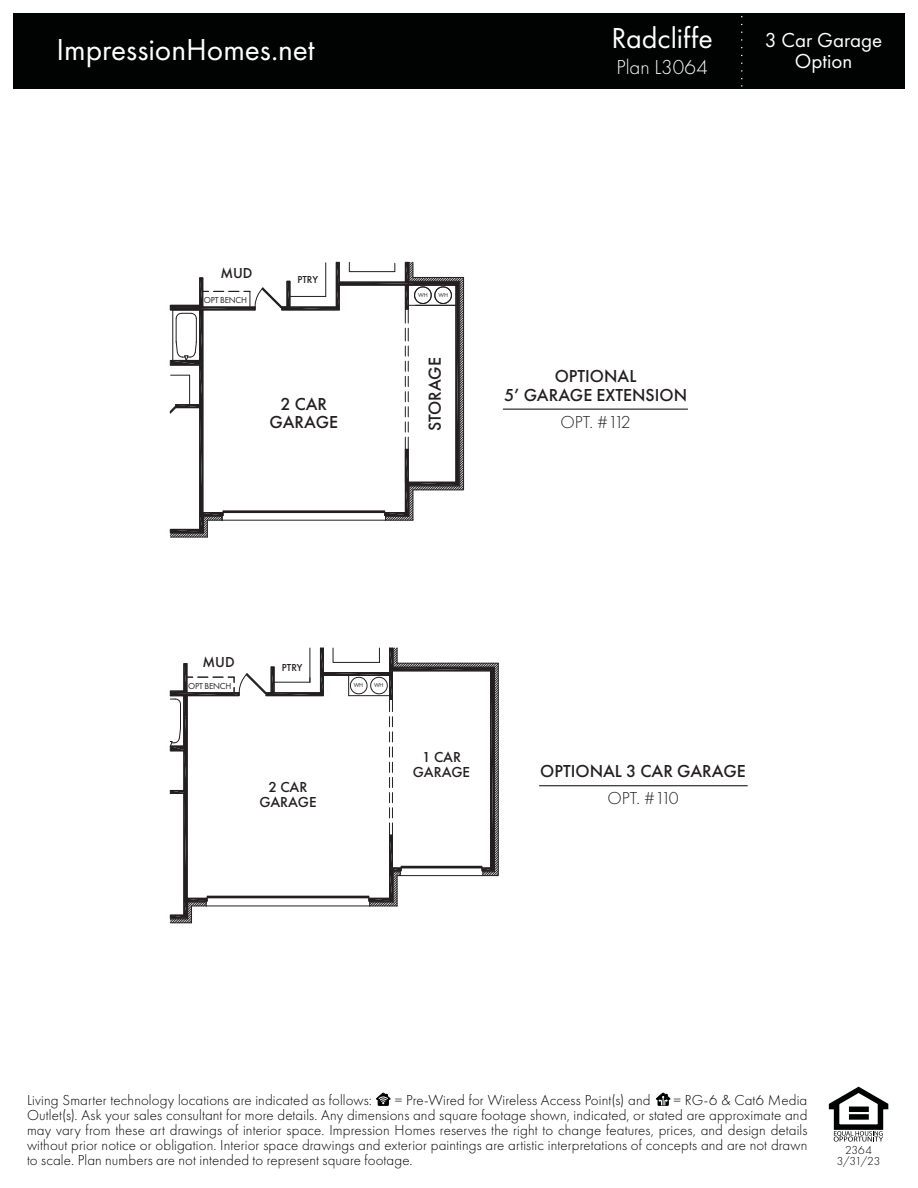
<style>
.page{position:relative;width:918px;height:1188px;background:#fff}
.page>*{position:absolute;margin:0;border:0;box-sizing:border-box;transform-origin:0 0}
.t1{font:31.5px "Futura PT";letter-spacing:-.005em;color:#fff}
.t2{font:30px "Futura PT";color:#fff}
.t3{font:21px/21px "Futura PT";color:#fff;text-align:center}
.t4{font:300 21px "Futura PT";color:#fff}
.t5{font:500 18px/19.5px "Futura PT";color:#231f20;text-align:center}
.t6{font:300 18px "Futura PT";letter-spacing:-.055em;color:#231f20}
.t7{font:300 15px/15px "Futura PT";letter-spacing:.005em;color:#010202;text-align:justify}
.t8{font:500 15px/15px "Futura PT";color:#231f20;text-align:center}
.t9{font:300 12px/11.2px "Futura PT";letter-spacing:-.015em;color:#010202;text-align:center}
.t10{font:500 10.5px "Futura PT";color:#231f20}
.t11{font:9px "Futura PT";letter-spacing:-.025em;color:#231f20}
.t12{font:6px "Futura PT";letter-spacing:-.025em;color:#231f20}
</style>
<div class="page">
<div style="left:14px;top:14px;width:891px;height:75px;background:#010202"></div>
<svg style="left:170px;top:647px;width:329px;height:277px"></svg>
<svg style="left:170px;top:262px;width:294px;height:276px"></svg>
<hr style="left:405px;top:449px;width:1px;height:33px;background:#231f20">
<svg style="left:376px;top:1092px;width:15px;height:14px"></svg>
<svg style="left:656px;top:1092px;width:15px;height:14px"></svg>
<svg style="left:828px;top:1086px;width:61px;height:56px"></svg>
<div style="left:849px;top:1107px;width:20px;height:5px;background:#010202"></div>
<div style="left:849px;top:1114px;width:20px;height:6px;background:#010202"></div>
<hr style="left:503px;top:409px;width:185px;height:1px;background:#231f20">
<hr style="left:539px;top:785px;width:209px;height:1px;background:#231f20">
<h2 class="t2" style="left:612px;top:25px;width:103px">Radcliffe</h2>
<h3 class="t4" style="left:616px;top:58px;width:93px">Plan L3064</h3>
<h1 class="t1" style="left:57px;top:36px;width:260px">ImpressionHomes.net</h1>
<h3 class="t3" style="left:765px;top:31px;width:119px">3 Car Garage<br>Option</h3>
<p class="t8" style="left:220px;top:268px;width:34px">MUD</p>
<p class="t11" style="left:204px;top:296px;width:45px">OPT BENCH</p>
<p class="t10" style="left:297px;top:275px;width:22px">PTRY</p>
<p class="t5" style="left:270px;top:397px;width:70px;line-height:18px">2 CAR<br>GARAGE</p>
<p class="t12" style="left:418px;top:292px;width:11px">WH</p>
<p class="t12" style="left:438px;top:292px;width:11px">WH</p>
<p class="t5" style="left:427px;top:431px;width:76px;rotate:-90deg">STORAGE</p>
<p class="t5" style="left:504px;top:368px;width:185px">OPTIONAL<br>5’ GARAGE EXTENSION</p>
<p class="t6" style="left:560px;top:414px;width:72px">OPT. #112</p>
<p class="t8" style="left:202px;top:656px;width:34px">MUD</p>
<p class="t11" style="left:188px;top:682px;width:45px">OPT BENCH</p>
<p class="t12" style="left:354px;top:683px;width:11px">WH</p>
<p class="t12" style="left:374px;top:683px;width:11px">WH</p>
<p class="t10" style="left:282px;top:663px;width:22px">PTRY</p>
<p class="t8" style="left:259px;top:781px;width:59px">2 CAR<br>GARAGE</p>
<p class="t8" style="left:413px;top:751px;width:59px">1 CAR<br>GARAGE</p>
<p class="t5" style="left:540px;top:763px;width:207px">OPTIONAL 3 CAR GARAGE</p>
<p class="t6" style="left:607px;top:790px;width:73px">OPT. #110</p>
<p class="t7" style="left:27px;top:1094px;width:346px">Living Smarter technology locations are indicated as follows:</p>
<p class="t7" style="left:395px;top:1094px;width:257px">= Pre-Wired for Wireless Access Point(s) and</p>
<p class="t7" style="left:27px;top:1094px;width:782px;text-indent:647px">= RG-6 &amp; Cat6 Media Outlet(s). Ask your sales consultant for more details. Any dimensions and square footage shown, indicated, or stated are approximate and may vary from these art drawings of interior space. Impression Homes reserves the right to change features, prices, and design details without prior notice or obligation. Interior space drawings and exterior paintings are artistic interpretations of concepts and are not drawn to scale. Plan numbers are not intended to represent square footage.</p>
<p class="t9" style="left:837px;top:1145px;width:45px">2364<br>3/31/23</p>
</div>
